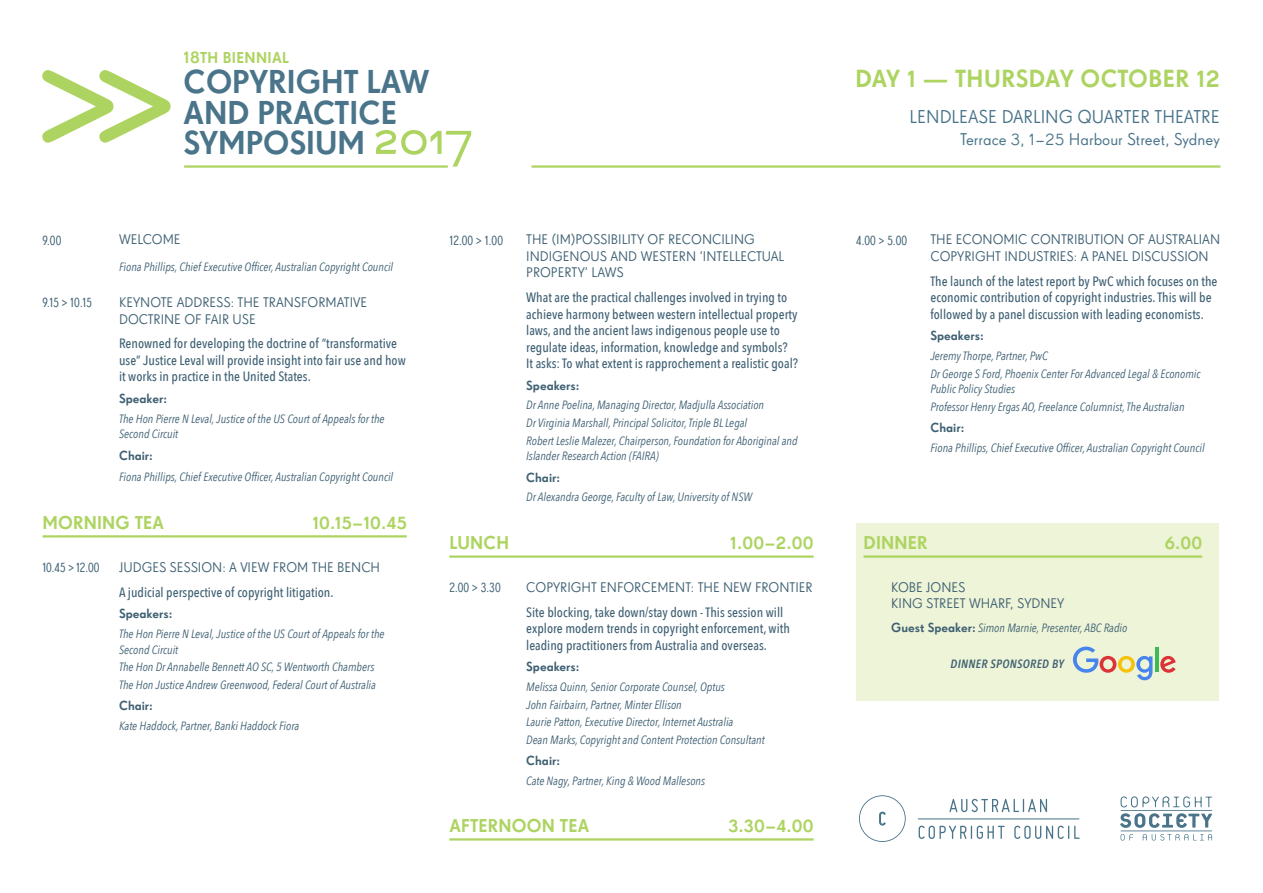
<style>
.page{position:relative;width:1263px;height:893px;background:#fff}
.page>*{position:absolute;margin:0;border:0;box-sizing:border-box;transform-origin:0 0}
.t1{font:500 32.1px "Super Grotesk A";color:#49748a}
.t2{font:24px "Super Grotesk A Med LF";letter-spacing:.02em;color:#add461}
.breaks{font:18px "Super Grotesk A Med LF";letter-spacing:.01em;color:#add461}
.t3{font:18px "Super Grotesk A";color:#49748a}
.t4{font:16.5px "Super Grotesk A Rg LF";color:#49748a}
.t5{font:500 15.3px "Super Grotesk A";letter-spacing:.02em;color:#add461}
.Leadin{font:500 13.5px/16.5px "Avenir Next Condensed";color:#406174}
.Session_title{font:13.5px/16.5px "Super Grotesk A Rg LF";color:#406174}
.Times{font:13.5px "Super Grotesk A Cd Rg LF";letter-spacing:.01em;color:#406174}
.speaker_chair_title{font:500 12.75px "Super Grotesk A";color:#406174}
.speaker_chair_title-2{font:12.75px "Super Grotesk A Med LF";color:#406174}
.Speakers_Chairs{font:italic 12px/15.8px "Avenir Next Condensed";color:#406174}
.Speakers_Chairs-2{font:italic 600 12px "Avenir Next Condensed";letter-spacing:.03em;color:#406174}
.s1{font-family:"Super Grotesk A Med LF";font-weight:400;font-size:16.65px}
.s2{font-family:"Super Grotesk A Med LF";font-weight:400}
.s3{font-weight:400;font-size:57.6px;color:#add461}
.s4{font-family:"Super Grotesk A Med LF";font-style:normal;font-size:12.75px}
</style>
<div class="page">
<div style="left:856px;top:524px;width:362px;height:177px;background:#eef4d7"></div>
<hr style="left:863px;top:555px;width:339px;height:3px;background:#add461">
<svg style="left:42px;top:70px;width:129px;height:73px"></svg>
<hr style="left:184px;top:165px;width:264px;height:3px;background:#add461">
<hr style="left:531px;top:165px;width:689px;height:3px;background:#add461">
<svg style="left:1120px;top:796px;width:92px;height:11px"></svg>
<svg style="left:1120px;top:834px;width:13px;height:7px"></svg>
<svg style="left:1143px;top:834px;width:69px;height:7px"></svg>
<svg style="left:1120px;top:813px;width:92px;height:15px"></svg>
<hr style="left:1120px;top:810px;width:92px;height:1px;background:#49748a">
<hr style="left:1120px;top:830px;width:92px;height:1px;background:#49748a">
<hr style="left:918px;top:818px;width:161px;height:1px;background:#49748a">
<svg style="left:949px;top:799px;width:98px;height:13px"></svg>
<svg style="left:919px;top:826px;width:85px;height:13px"></svg>
<svg style="left:1014px;top:826px;width:66px;height:13px"></svg>
<svg style="left:859px;top:795px;width:47px;height:47px"></svg>
<hr style="left:43px;top:535px;width:364px;height:2px;background:#add461">
<hr style="left:449px;top:555px;width:365px;height:3px;background:#add461">
<hr style="left:449px;top:838px;width:365px;height:3px;background:#add461">
<svg style="left:1073px;top:647px;width:79px;height:33px"></svg>
<svg style="left:1160px;top:656px;width:16px;height:17px"></svg>
<hr style="left:1155px;top:647px;width:4px;height:25px;background:#3dba54">
<p class="t5" style="left:184px;top:48px;width:107px"><span class="s1">18</span><span class="s2">T</span>H BIENNIAL</p>
<p class="t1" style="left:184px;top:63px;width:248px">COPYRIGHT LAW</p>
<p class="t1" style="left:184px;top:93px;width:215px">AND PRACTICE</p>
<p class="t1" style="left:184px;top:123px;width:290px">SYMPOSIUM <span class="s3">2017</span></p>
<p class="Times" style="left:43px;top:231px;width:20px">9.00</p>
<p class="Times" style="left:43px;top:294px;width:51px">9.15 &gt; 10.15</p>
<p class="Session_title" style="left:119px;top:231px;width:63px">WELCOME</p>
<p class="Speakers_Chairs" style="left:119px;top:259px;width:276px">Fiona Phillips, Chief Executive Officer, Australian Copyright Council</p>
<p class="Session_title" style="left:119px;top:294px;width:250px">KEYNOTE ADDRESS: THE TRANSFORMATIVE<br>DOCTRINE OF FAIR USE</p>
<p class="Leadin" style="left:119px;top:335px;width:288px">Renowned for developing the doctrine of “transformative use” Justice Leval will provide insight into fair use and how it works in practice in the United States.</p>
<p class="speaker_chair_title" style="left:119px;top:391px;width:50px">Speaker:</p>
<p class="Speakers_Chairs" style="left:119px;top:410px;width:267px">The Hon Pierre N Leval, Justice of the US Court of Appeals for the<br>Second Circuit</p>
<p class="speaker_chair_title" style="left:119px;top:448px;width:35px">Chair:</p>
<p class="Speakers_Chairs" style="left:119px;top:469px;width:276px">Fiona Phillips, Chief Executive Officer, Australian Copyright Council</p>
<p class="breaks" style="left:43px;top:512px;width:123px">MORNING TEA</p>
<p class="breaks" style="left:312px;top:512px;width:96px">10.15–10.45</p>
<p class="Times" style="left:449px;top:231px;width:55px">12.00 &gt; 1.00</p>
<p class="Session_title" style="left:526px;top:231px;width:260px">THE (IM)POSSIBILITY OF RECONCILING<br>INDIGENOUS AND WESTERN ‘INTELLECTUAL<br>PROPERTY’ LAWS</p>
<p class="Leadin" style="left:526px;top:289px;width:273px">What are the practical challenges involved in trying to achieve harmony between western intellectual property laws, and the ancient laws indigenous people use to regulate ideas, information, knowledge and symbols?<br>It asks: To what extent is rapprochement a realistic goal?</p>
<p class="speaker_chair_title" style="left:526px;top:378px;width:55px">Speakers:</p>
<p class="Speakers_Chairs" style="left:526px;top:397px;width:239px">Dr Anne Poelina, Managing Director, Madjulla Association</p>
<p class="Speakers_Chairs" style="left:526px;top:415px;width:222px">Dr Virginia Marshall, Principal Solicitor, Triple BL Legal</p>
<p class="Speakers_Chairs" style="left:526px;top:433px;width:273px">Robert Leslie Malezer, Chairperson, Foundation for Aboriginal and<br>Islander Research Action (FAIRA)</p>
<p class="speaker_chair_title" style="left:526px;top:470px;width:35px">Chair:</p>
<p class="Speakers_Chairs" style="left:526px;top:489px;width:227px">Dr Alexandra George, Faculty of Law, University of NSW</p>
<p class="Times" style="left:43px;top:559px;width:59px">10.45 &gt; 12.00</p>
<p class="Session_title" style="left:119px;top:559px;width:263px">JUDGES SESSION: A VIEW FROM THE BENCH</p>
<p class="Leadin" style="left:119px;top:583px;width:216px">A judicial perspective of copyright litigation.</p>
<p class="speaker_chair_title" style="left:119px;top:606px;width:55px">Speakers:</p>
<p class="Speakers_Chairs" style="left:119px;top:626px;width:267px">The Hon Pierre N Leval, Justice of the US Court of Appeals for the<br>Second Circuit</p>
<p class="Speakers_Chairs" style="left:119px;top:659px;width:257px">The Hon Dr Annabelle Bennett AO SC, 5 Wentworth Chambers</p>
<p class="Speakers_Chairs" style="left:119px;top:677px;width:258px">The Hon Justice Andrew Greenwood, Federal Court of Australia</p>
<p class="speaker_chair_title" style="left:119px;top:698px;width:35px">Chair:</p>
<p class="Speakers_Chairs" style="left:119px;top:718px;width:182px">Kate Haddock, Partner, Banki Haddock Fiora</p>
<p class="breaks" style="left:449px;top:532px;width:61px">LUNCH</p>
<p class="breaks" style="left:730px;top:532px;width:85px">1.00–2.00</p>
<p class="Times" style="left:449px;top:579px;width:53px">2.00 &gt; 3.30</p>
<p class="Session_title" style="left:526px;top:579px;width:288px">COPYRIGHT ENFORCEMENT: THE NEW FRONTIER</p>
<p class="Leadin" style="left:526px;top:604px;width:265px">Site blocking, take down/stay down - This session will explore modern trends in copyright enforcement, with leading practitioners from Australia and overseas.</p>
<p class="speaker_chair_title-2" style="left:526px;top:659px;width:55px">Speakers:</p>
<p class="Speakers_Chairs" style="left:526px;top:679px;width:200px">Melissa Quinn, Senior Corporate Counsel, Optus</p>
<p class="Speakers_Chairs" style="left:526px;top:696px;width:157px">John Fairbairn, Partner, Minter Ellison</p>
<p class="Speakers_Chairs" style="left:526px;top:714px;width:209px">Laurie Patton, Executive Director, Internet Australia</p>
<p class="Speakers_Chairs" style="left:526px;top:732px;width:240px">Dean Marks, Copyright and Content Protection Consultant</p>
<p class="speaker_chair_title-2" style="left:526px;top:753px;width:35px">Chair:</p>
<p class="Speakers_Chairs" style="left:526px;top:773px;width:180px">Cate Nagy, Partner, King &amp; Wood Mallesons</p>
<p class="breaks" style="left:449px;top:815px;width:141px">AFTERNOON TEA</p>
<p class="breaks" style="left:728px;top:815px;width:87px">3.30–4.00</p>
<p class="t2" style="left:855px;top:64px;width:366px">DAY 1 — THURSDAY OCTOBER 12</p>
<p class="t3" style="left:910px;top:106px;width:312px">LENDLEASE DARLING QUARTER THEATRE</p>
<p class="t4" style="left:960px;top:130px;width:261px">Terrace 3, 1–25 Harbour Street, Sydney</p>
<p class="Times" style="left:856px;top:231px;width:53px">4.00 &gt; 5.00</p>
<p class="Session_title" style="left:930px;top:231px;width:291px">THE ECONOMIC CONTRIBUTION OF AUSTRALIAN<br>COPYRIGHT INDUSTRIES: A PANEL DISCUSSION</p>
<p class="Leadin" style="left:930px;top:273px;width:289px">The launch of the latest report by PwC which focuses on the economic contribution of copyright industries. This will be followed by a panel discussion with leading economists.</p>
<p class="speaker_chair_title" style="left:930px;top:328px;width:55px">Speakers:</p>
<p class="Speakers_Chairs" style="left:930px;top:348px;width:119px">Jeremy Thorpe, Partner, PwC</p>
<p class="Speakers_Chairs" style="left:930px;top:365px;width:272px">Dr George S Ford, Phoenix Center For Advanced Legal &amp; Economic<br>Public Policy Studies</p>
<p class="Speakers_Chairs" style="left:930px;top:399px;width:256px">Professor Henry Ergas AO, Freelance Columnist, The Australian</p>
<p class="speaker_chair_title-2" style="left:930px;top:420px;width:35px">Chair:</p>
<p class="Speakers_Chairs" style="left:930px;top:440px;width:276px">Fiona Phillips, Chief Executive Officer, Australian Copyright Council</p>
<p class="breaks" style="left:863px;top:532px;width:66px">DINNER</p>
<p class="breaks" style="left:1165px;top:532px;width:39px">6.00</p>
<p class="Session_title" style="left:891px;top:579px;width:175px">KOBE JONES<br>KING STREET WHARF, SYDNEY</p>
<p class="Speakers_Chairs" style="left:891px;top:620px;width:238px"><span class="s4">Guest Speaker:</span> Simon Marnie, Presenter, ABC Radio</p>
<p class="Speakers_Chairs-2" style="left:951px;top:656px;width:115px">DINNER SPONSORED BY</p>
</div>
